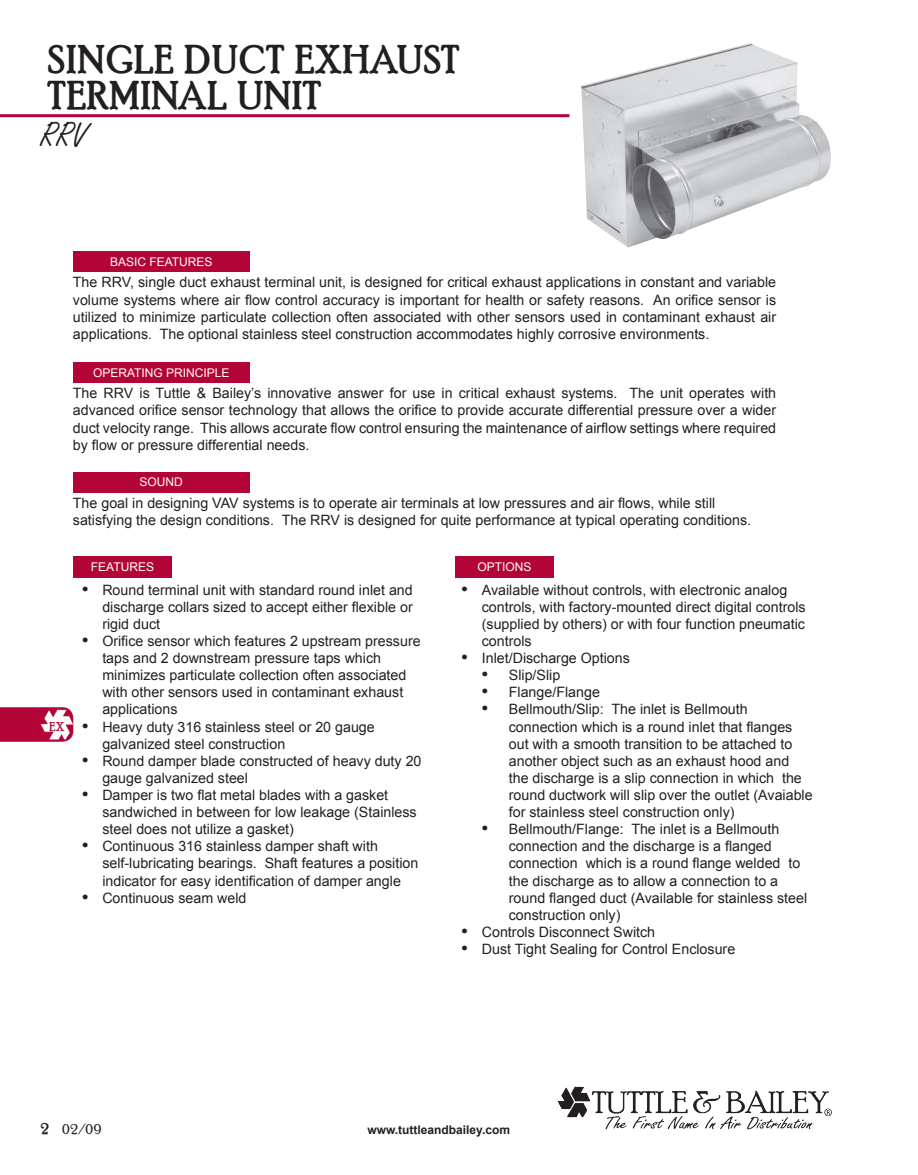
<style>
.page{position:relative;width:918px;height:1175px;background:#fff}
.page>*{position:absolute;margin:0;border:0;box-sizing:border-box;transform-origin:0 0}
.t1{font:42px/36px "Poor Richard RR Bold";color:#231f20}
.t2{font:36px "Freestyle Script";color:#231f20}
.t3{font:15px "Poor Richard RR";color:#231f20}
.t4{font:14.25px/17.1px "Arial";color:#231f20}
.t5{font:13.35px "Poor Richard RR Bold";color:#b30437}
.t6{font:12px "Arial";color:#fff}
.t7{font:700 12px "Arial";color:#231f20}
.s1{font-family:"Times";font-size:18px}
.s2{font-family:"Poor Richard RR Bold";font-size:16.5px}
</style>
<div class="page">
<hr style="left:0;top:114px;width:569px;height:3px;background:#b30437">
<img style="left:557px;top:1086px;width:275px;height:44px">
<div style="left:0;top:707px;width:70px;height:34px;background:#b30437"></div>
<img style="left:41px;top:709px;width:32px;height:30px">
<img style="left:581px;top:43px;width:250px;height:204px">
<div style="left:73px;top:556px;width:99px;height:21px;background:#b30437"></div>
<div style="left:455px;top:556px;width:99px;height:21px;background:#b30437"></div>
<div style="left:73px;top:251px;width:177px;height:20px;background:#b30437"></div>
<div style="left:73px;top:362px;width:177px;height:20px;background:#b30437"></div>
<div style="left:73px;top:472px;width:177px;height:20px;background:#b30437"></div>
<h1 class="t1" style="left:47px;top:43px;width:414px">SINGLE DUCT EXHAUST<br>TERMINAL UNIT</h1>
<h2 class="t2" style="left:40px;top:115px;width:48px">RRV</h2>
<p class="t6" style="left:110px;top:254px;width:104px">BASIC FEATURES</p>
<p class="t4" style="left:73px;top:274px;width:705px;text-align:justify">The RRV, single duct exhaust terminal unit, is designed for critical exhaust applications in constant and variable volume systems where air flow control accuracy is important for health or safety reasons. An orifice sensor is utilized to minimize particulate collection often associated with other sensors used in contaminant exhaust air applications. The optional stainless steel construction accommodates highly corrosive environments.</p>
<p class="t6" style="left:93px;top:364px;width:138px">OPERATING PRINCIPLE</p>
<p class="t4" style="left:73px;top:385px;width:705px;text-align:justify">The RRV is Tuttle &amp; Bailey’s innovative answer for use in critical exhaust systems. The unit operates with advanced orifice sensor technology that allows the orifice to provide accurate differential pressure over a wider duct velocity range. This allows accurate flow control ensuring the maintenance of airflow settings where required by flow or pressure differential needs.</p>
<p class="t5" style="left:49px;top:719px;width:17px">EX</p>
<p class="t6" style="left:140px;top:474px;width:45px">SOUND</p>
<p class="t4" style="left:73px;top:495px;width:680px">The goal in designing VAV systems is to operate air terminals at low pressures and air flows, while still satisfying the design conditions. The RRV is designed for quite performance at typical operating conditions.</p>
<p class="t6" style="left:91px;top:559px;width:65px">FEATURES</p>
<p class="t4" style="left:102px;top:581px;width:312px;text-align:justify;text-indent:-20px"><span class="s1">•</span> Round terminal unit with standard round inlet and discharge collars sized to accept either flexible or rigid duct</p>
<p class="t4" style="left:102px;top:632px;width:320px;text-indent:-20px"><span class="s1">•</span> Orifice sensor which features 2 upstream pressure taps and 2 downstream pressure taps which minimizes particulate collection often associated with other sensors used in contaminant exhaust applications</p>
<p class="t4" style="left:102px;top:718px;width:274px;text-indent:-20px"><span class="s1">•</span> Heavy duty 316 stainless steel or 20 gauge galvanized steel construction</p>
<p class="t4" style="left:102px;top:752px;width:321px;text-indent:-20px"><span class="s1">•</span> Round damper blade constructed of heavy duty 20 gauge galvanized steel</p>
<p class="t4" style="left:102px;top:786px;width:316px;text-indent:-20px"><span class="s1">•</span> Damper is two flat metal blades with a gasket sandwiched in between for low leakage (Stainless steel does not utilize a gasket)</p>
<p class="t4" style="left:102px;top:838px;width:318px;text-indent:-20px"><span class="s1">•</span> Continuous 316 stainless damper shaft with self-lubricating bearings. Shaft features a position indicator for easy identification of damper angle</p>
<p class="t4" style="left:82px;top:889px;width:166px"><span class="s1">•</span> Continuous seam weld</p>
<p class="t6" style="left:478px;top:559px;width:56px">OPTIONS</p>
<p class="t4" style="left:482px;top:581px;width:325px;text-indent:-20px"><span class="s1">•</span> Available without controls, with electronic analog controls, with factory-mounted direct digital controls (supplied by others) or with four function pneumatic controls</p>
<p class="t4" style="left:462px;top:649px;width:170px"><span class="s1">•</span> Inlet/Discharge Options</p>
<p class="t4" style="left:482px;top:667px;width:80px"><span class="s1">•</span> Slip/Slip</p>
<p class="t4" style="left:482px;top:684px;width:120px"><span class="s1">•</span> Flange/Flange</p>
<p class="t4" style="left:509px;top:701px;width:305px;text-indent:-27px"><span class="s1">•</span> Bellmouth/Slip: The inlet is Bellmouth connection which is a round inlet that flanges out with a smooth transition to be attached to another object such as an exhaust hood and<br>the discharge is a slip connection in which the round ductwork will slip over the outlet (Avaiable for stainless steel construction only)</p>
<p class="t4" style="left:509px;top:820px;width:300px;text-indent:-27px"><span class="s1">•</span> Bellmouth/Flange: The inlet is a Bellmouth connection and the discharge is a flanged connection which is a round flange welded to the discharge as to allow a connection to a round flanged duct (Available for stainless steel construction only)</p>
<p class="t4" style="left:462px;top:923px;width:195px"><span class="s1">•</span> Controls Disconnect Switch</p>
<p class="t4" style="left:462px;top:940px;width:275px"><span class="s1">•</span> Dust Tight Sealing for Control Enclosure</p>
<p class="t3" style="left:40px;top:1121px;width:63px"><span class="s2">2</span> 02/09</p>
<p class="t7" style="left:367px;top:1122px;width:144px">www.tuttleandbailey.com</p>
</div>
